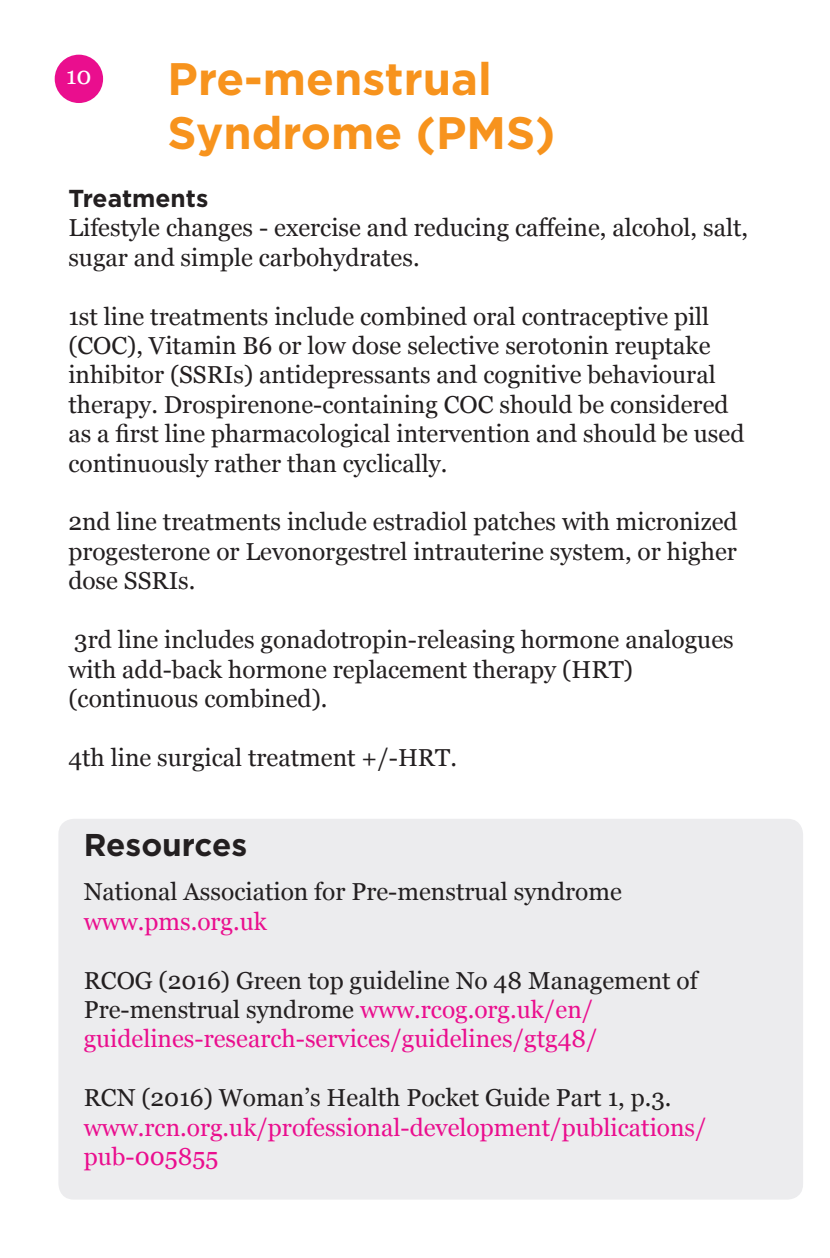
<style>
.page{position:relative;width:830px;height:1258px;background:#fff}
.page>*{position:absolute;margin:0;border:0;box-sizing:border-box;transform-origin:0 0}
.t1{font:700 45.5px/54.6px "Gotham";color:#f7931d}
.t2{font:700 31.5px "Gotham";color:#231f20}
.t3{font:24.5px/29.4px "Georgia";color:#231f20}
.t4{font:24.5px/29.4px "Georgia";color:#ea0e8e}
.t5{font:700 24.5px "Gotham";color:#231f20}
.t6{font:24.5px "Georgia";color:#fff}
.s1{color:#231f20}
</style>
<div class="page">
<div style="left:55px;top:55px;width:48px;height:48px;background:#ea0e8e;border-radius:50%"></div>
<div style="left:58px;top:819px;width:744px;height:380px;background:#ececee;border-radius:16px"></div>
<p class="t6" style="left:66px;top:58px;width:27px">10</p>
<h1 class="t1" style="left:168px;top:51px;width:389px">Pre-menstrual<br>Syndrome (PMS)</h1>
<p class="t5" style="left:68px;top:182px;width:141px">Treatments</p>
<p class="t3" style="left:68px;top:212px;width:681px">Lifestyle changes - exercise and reducing caffeine, alcohol, salt, sugar and simple carbohydrates.</p>
<p class="t3" style="left:68px;top:300px;width:677px">1st line treatments include combined oral contraceptive pill (COC), Vitamin B6 or low dose selective serotonin reuptake inhibitor (SSRIs) antidepressants and cognitive behavioural therapy. Drospirenone-containing COC should be considered as a first line pharmacological intervention and should be used continuously rather than cyclically.</p>
<p class="t3" style="left:68px;top:506px;width:670px;text-align:justify">2nd line treatments include estradiol patches with micronized progesterone or Levonorgestrel intrauterine system, or higher dose SSRIs.</p>
<p class="t3" style="left:68px;top:624px;width:666px">3rd line includes gonadotropin-releasing hormone analogues with add-back hormone replacement therapy (HRT) (continuous combined).</p>
<p class="t3" style="left:68px;top:741px;width:390px">4th line surgical treatment +/-HRT.</p>
<p class="t2" style="left:84px;top:824px;width:165px">Resources</p>
<p class="t3" style="left:84px;top:876px;width:539px">National Association for Pre-menstrual syndrome</p>
<p class="t4" style="left:84px;top:905px;width:185px">www.pms.org.uk</p>
<p class="t4" style="left:84px;top:964px;width:615px"><span class="s1">RCOG (2016) Green top guideline No 48 Management of<br>Pre-menstrual syndrome</span> www.rcog.org.uk/en/ guidelines-research-services/guidelines/gtg48/</p>
<p class="t3" style="left:84px;top:1082px;width:589px">RCN (2016) Woman’s Health Pocket Guide Part 1, p.3.</p>
<p class="t4" style="left:84px;top:1111px;width:624px">www.rcn.org.uk/professional-development/publications/ pub-005855</p>
</div>
